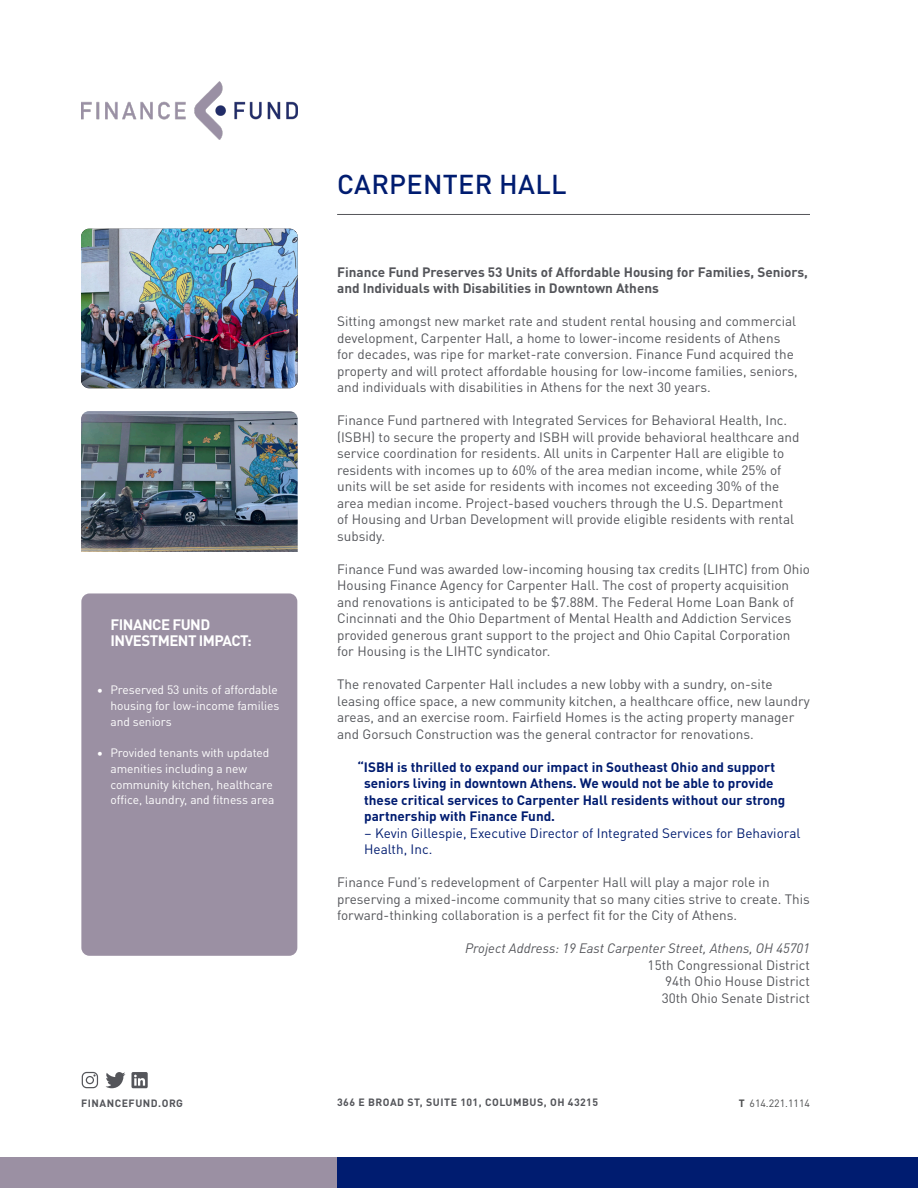
<style>
.page{position:relative;width:918px;height:1188px;background:#fff}
.page>*{position:absolute;margin:0;border:0;box-sizing:border-box;transform-origin:0 0}
.t1{font:500 27px "DIN Pro";letter-spacing:.01em;color:#001c70}
.Impact_Title{font:700 15px/16.5px "DIN Pro";letter-spacing:-.035em;color:#fff}
.Body_Copy{font:13.5px/16.5px "DIN Pro";color:#54555a}
.Inset_Quote{font:700 13.5px/16.5px "DIN Pro";color:#001c70}
.Body_Copy-2{font:700 13.5px/16.5px "DIN Pro";color:#54555a}
.Inset_Quote-2{font:13.5px/16.5px "DIN Pro";color:#001c70}
.Body_Copy-3{font:italic 13.5px "DIN Pro";color:#54555a}
.t2{font:12px/15.8px "DIN Pro";letter-spacing:-.005em;color:#fff}
.t3{font:700 10.5px "DIN Pro";letter-spacing:.05em;color:#54555a}
.t4{font:10.5px "DIN Pro";color:#4b4c4d}
.s1{font-weight:700}
</style>
<div class="page">
<div style="left:131px;top:1072px;width:17px;height:16px;background:#54555a;border-radius:2px"></div>
<svg style="left:134px;top:1075px;width:11px;height:11px"></svg>
<img style="left:81px;top:81px;width:217px;height:59px">
<div style="left:0;top:1157px;width:337px;height:31px;background:#9b90a3"></div>
<div style="left:337px;top:1157px;width:581px;height:31px;background:#001c70"></div>
<svg style="left:106px;top:1072px;width:19px;height:16px"></svg>
<svg style="left:82px;top:1072px;width:16px;height:16px"></svg>
<div style="left:81px;top:593px;width:216px;height:363px;background:#9b90a3;border-radius:8px"></div>
<img style="left:81px;top:229px;width:217px;height:159px">
<hr style="left:337px;top:214px;width:473px;height:1px;background:#54555a">
<img style="left:81px;top:411px;width:217px;height:141px">
<p class="Impact_Title" style="left:111px;top:615px;width:143px">FINANCE FUND<br>INVESTMENT IMPACT:</p>
<p class="t2" style="left:110px;top:681px;width:171px;text-indent:-14px">• Preserved 53 units of affordable housing for low-income families and seniors</p>
<p class="t2" style="left:110px;top:744px;width:166px;text-indent:-14px">• Provided tenants with updated amenities including a new community kitchen, healthcare office, laundry, and fitness area</p>
<p class="t1" style="left:337px;top:163px;width:231px">CARPENTER HALL</p>
<p class="Body_Copy-2" style="left:337px;top:263px;width:472px">Finance Fund Preserves 53 Units of Affordable Housing for Families, Seniors, and Individuals with Disabilities in Downtown Athens</p>
<p class="Body_Copy" style="left:337px;top:312px;width:461px">Sitting amongst new market rate and student rental housing and commercial</p>
<p class="Body_Copy" style="left:337px;top:329px;width:462px">development, Carpenter Hall, a home to lower-income residents of Athens for decades, was ripe for market-rate conversion. Finance Fund acquired the property and will protect affordable housing for low-income families, seniors, and individuals with disabilities in Athens for the next 30 years.</p>
<p class="Body_Copy" style="left:337px;top:411px;width:464px">Finance Fund partnered with Integrated Services for Behavioral Health, Inc. (ISBH) to secure the property and ISBH will provide behavioral healthcare and service coordination for residents. All units in Carpenter Hall are eligible to residents with incomes up to 60% of the area median income, while 25% of units will be set aside for residents with incomes not exceeding 30% of the area median income. Project-based vouchers through the U.S. Department<br>of Housing and Urban Development will provide eligible residents with rental subsidy.</p>
<p class="Body_Copy" style="left:337px;top:560px;width:474px">Finance Fund was awarded low-incoming housing tax credits (LIHTC) from Ohio</p>
<p class="Body_Copy" style="left:337px;top:576px;width:458px">Housing Finance Agency for Carpenter Hall. The cost of property acquisition and renovations is anticipated to be $7.88M. The Federal Home Loan Bank of Cincinnati and the Ohio Department of Mental Health and Addiction Services provided generous grant support to the project and Ohio Capital Corporation for Housing is the LIHTC syndicator.</p>
<p class="Body_Copy" style="left:337px;top:675px;width:474px">The renovated Carpenter Hall includes a new lobby with a sundry, on-site leasing office space, a new community kitchen, a healthcare office, new laundry areas, and an exercise room. Fairfield Homes is the acting property manager and Gorsuch Construction was the general contractor for renovations.</p>
<p class="Inset_Quote" style="left:364px;top:758px;width:423px;text-indent:-7px">“ISBH is thrilled to expand our impact in Southeast Ohio and support seniors living in downtown Athens. We would not be able to provide these critical services to Carpenter Hall residents without our strong partnership with Finance Fund.</p>
<p class="Inset_Quote-2" style="left:364px;top:824px;width:438px">– Kevin Gillespie, Executive Director of Integrated Services for Behavioral<br>Health, Inc.</p>
<p class="Body_Copy" style="left:337px;top:873px;width:474px">Finance Fund’s redevelopment of Carpenter Hall will play a major role in preserving a mixed-income community that so many cities strive to create. This forward-thinking collaboration is a perfect fit for the City of Athens.</p>
<p class="Body_Copy-3" style="left:465px;top:938px;width:346px">Project Address: 19 East Carpenter Street, Athens, OH 45701</p>
<p class="Body_Copy" style="left:648px;top:956px;width:164px">15th Congressional District</p>
<p class="Body_Copy" style="left:665px;top:972px;width:146px">94th Ohio House District</p>
<p class="Body_Copy" style="left:662px;top:989px;width:150px">30th Ohio Senate District</p>
<p class="t3" style="left:337px;top:1094px;width:262px">366 E BROAD ST, SUITE 101, COLUMBUS, OH 43215</p>
<p class="t3" style="left:81px;top:1095px;width:104px">FINANCEFUND.ORG</p>
<p class="t4" style="left:739px;top:1095px;width:73px"><span class="s1">T</span> 614.221.1114</p>
</div>
